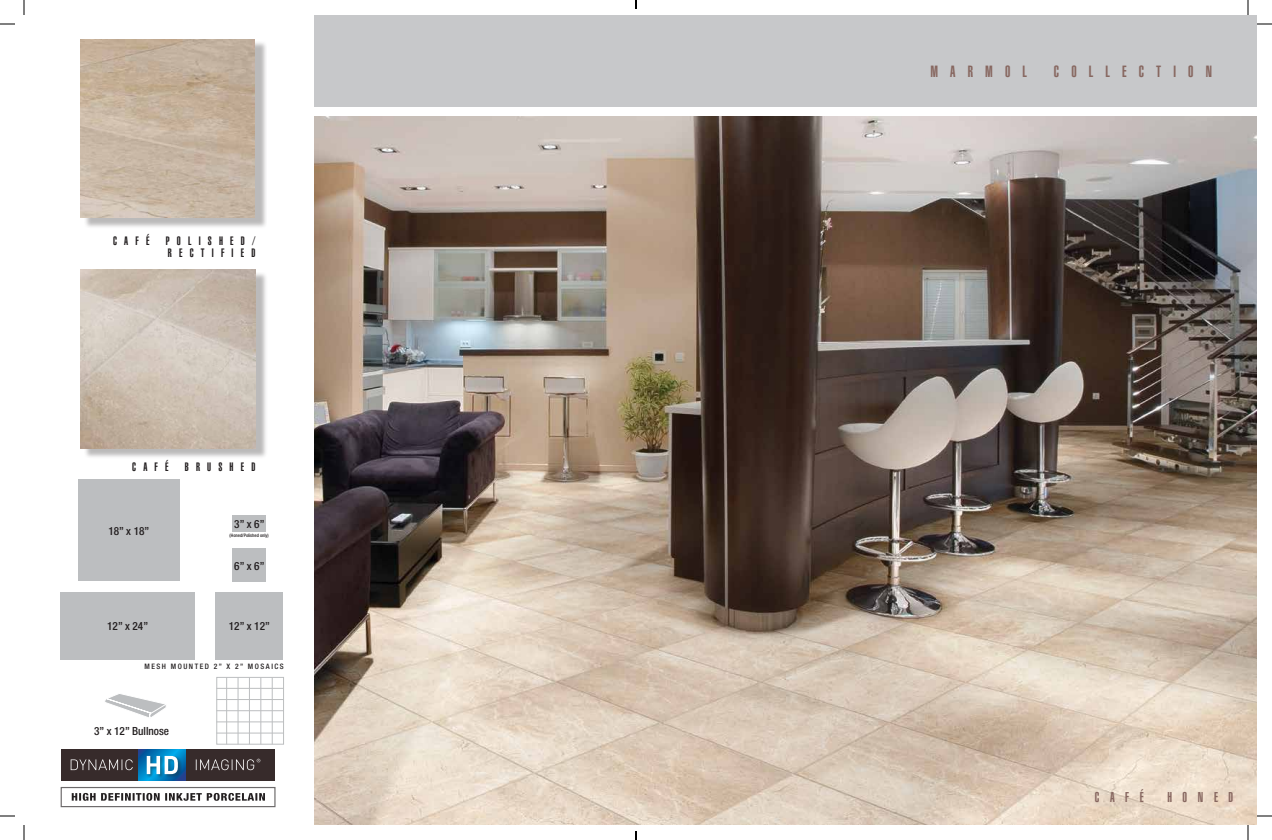
<style>
.page{position:relative;width:1272px;height:840px;background:#fff}
.page>*{position:absolute;margin:0;border:0;box-sizing:border-box;transform-origin:0 0}
.t1{font:900 extra-condensed 16px "Helvetica";letter-spacing:.76em;color:#876760}
.t2{font:900 extra-condensed 14px "Helvetica";color:#876760}
.t3{font:900 extra-condensed 12px/12px "Helvetica";letter-spacing:.6em;color:#231f20}
.t4{font:500 condensed 11.2px "Helvetica Neue";color:#231f20}
.t5{font:500 condensed 7.5px "Helvetica Neue";letter-spacing:.2em;color:#231f20}
.t6{font:500 condensed 4.7px "Helvetica Neue";color:#231f20}
</style>
<div class="page">
<div style="left:315px;top:15px;width:942px;height:91px;background:#c7c8ca"></div>
<div style="left:83px;top:41px;width:184px;height:188px;background:#231f20;opacity:.31"></div>
<img style="left:80px;top:39px;width:175px;height:179px">
<div style="left:84px;top:271px;width:184px;height:189px;background:#231f20;opacity:.31"></div>
<img style="left:81px;top:270px;width:174px;height:178px">
<img style="left:315px;top:116px;width:942px;height:709px">
<div style="left:186px;top:749px;width:89px;height:32px;background:#372b2b"></div>
<div style="left:61px;top:749px;width:77px;height:32px;background:#372b2b"></div>
<svg style="left:138px;top:749px;width:48px;height:32px"></svg>
<div style="left:146px;top:756px;width:36px;height:22px;background:#231f20;opacity:.39"></div>
<svg style="left:71px;top:756px;width:189px;height:18px"></svg>
<svg style="left:72px;top:793px;width:193px;height:8px"></svg>
<svg style="left:105px;top:694px;width:61px;height:23px"></svg>
<div style="left:216px;top:677px;width:68px;height:68px;border:1px solid #bcbec0"></div>
<hr style="left:226px;top:677px;width:1px;height:67px;background:#bcbec0">
<hr style="left:238px;top:677px;width:1px;height:67px;background:#bcbec0">
<hr style="left:249px;top:677px;width:1px;height:67px;background:#bcbec0">
<hr style="left:260px;top:677px;width:1px;height:67px;background:#bcbec0">
<hr style="left:272px;top:677px;width:1px;height:67px;background:#bcbec0">
<hr style="left:216px;top:688px;width:68px;height:1px;background:#bcbec0">
<hr style="left:216px;top:699px;width:68px;height:1px;background:#bcbec0">
<hr style="left:216px;top:710px;width:68px;height:1px;background:#bcbec0">
<hr style="left:216px;top:722px;width:68px;height:1px;background:#bcbec0">
<hr style="left:216px;top:733px;width:68px;height:1px;background:#bcbec0">
<div style="left:78px;top:480px;width:101px;height:101px;background:#bcbec0"></div>
<div style="left:232px;top:548px;width:34px;height:34px;background:#bcbec0"></div>
<div style="left:60px;top:592px;width:135px;height:68px;background:#bcbec0"></div>
<div style="left:215px;top:592px;width:68px;height:68px;background:#bcbec0"></div>
<div style="left:232px;top:515px;width:34px;height:16px;background:#bcbec0"></div>
<svg style="left:0;top:23px;width:15px;height:2px"></svg>
<svg style="left:1257px;top:23px;width:15px;height:2px"></svg>
<svg style="left:0;top:815px;width:15px;height:2px"></svg>
<svg style="left:1257px;top:815px;width:15px;height:2px"></svg>
<svg style="left:23px;top:0;width:2px;height:15px"></svg>
<svg style="left:23px;top:825px;width:2px;height:15px"></svg>
<svg style="left:1247px;top:0;width:2px;height:15px"></svg>
<svg style="left:1247px;top:825px;width:2px;height:15px"></svg>
<svg style="left:635px;top:0;width:2px;height:9px"></svg>
<svg style="left:635px;top:831px;width:2px;height:9px"></svg>
<p class="t3" style="left:113px;top:234px;width:38px">CAF É</p>
<p class="t3" style="left:166px;top:234px;width:91px">POLISHED/<br>RECTIFIED</p>
<p class="t3" style="left:132px;top:461px;width:38px">CAF É</p>
<p class="t3" style="left:185px;top:461px;width:72px">BRUSHED</p>
<p class="t4" style="left:108px;top:524px;width:42px">18” x 18”</p>
<p class="t4" style="left:234px;top:517px;width:32px">3” x 6”</p>
<p class="t6" style="left:230px;top:532px;width:41px">(Honed/Polished only)</p>
<p class="t4" style="left:234px;top:559px;width:32px">6” x 6”</p>
<p class="t4" style="left:107px;top:620px;width:42px">12” x 24”</p>
<p class="t4" style="left:229px;top:620px;width:42px">12” x 12”</p>
<p class="t5" style="left:144px;top:662px;width:141px">Mesh Mounted 2” x 2” Mosaics</p>
<p class="t4" style="left:94px;top:725px;width:76px">3” x 12” Bullnose</p>
<h1 class="t1" style="left:930px;top:62px;width:98px">MARMOL</h1>
<h1 class="t1" style="left:1054px;top:62px;width:160px">COLLECTION</h1>
<p class="t2" style="left:1095px;top:789px;width:26px">C AF</p>
<p class="t2" style="left:1140px;top:789px;width:5px">É</p>
<p class="t2" style="left:1167px;top:789px;width:67px">HONED</p>
</div>
